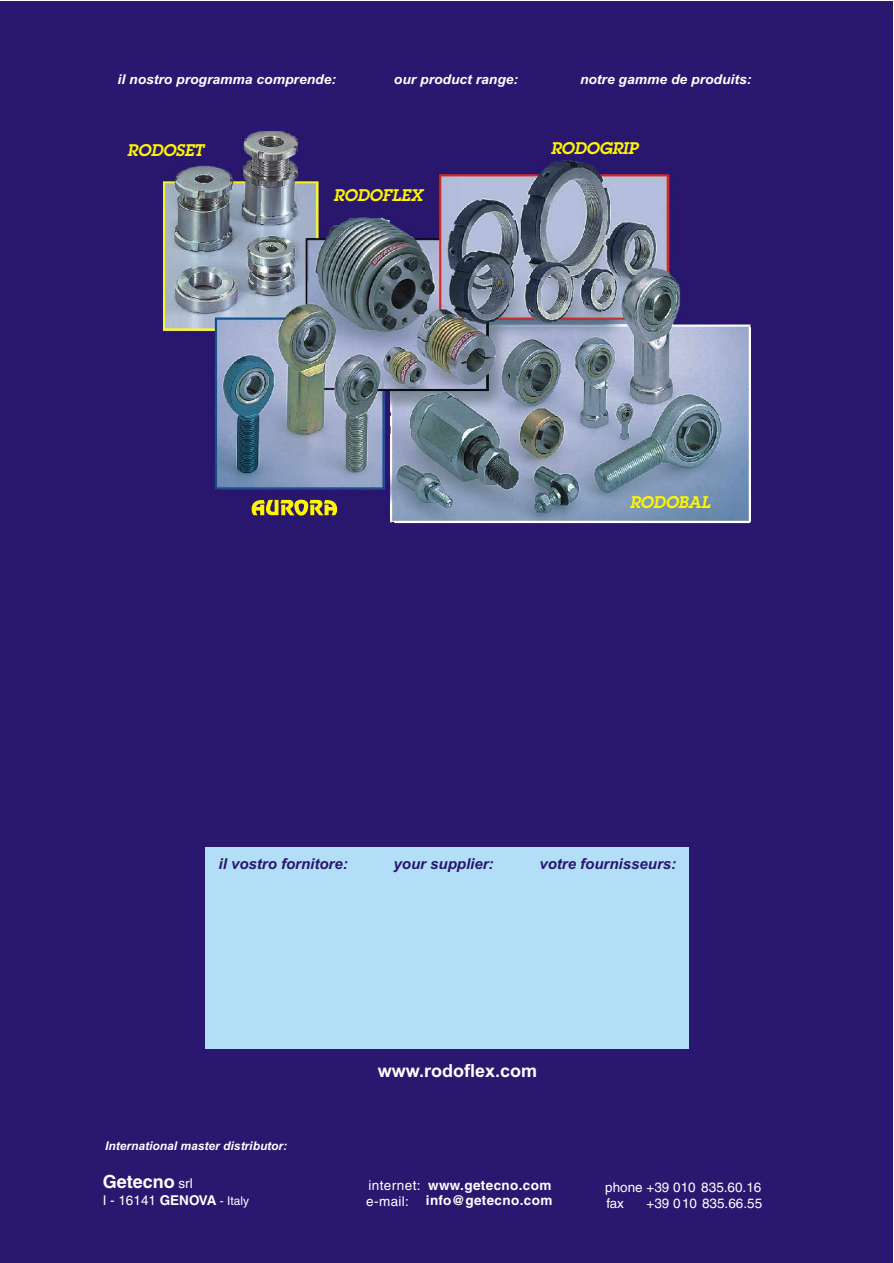
<style>
.page{position:relative;width:894px;height:1263px;background:#fff}
.page>*{position:absolute;margin:0;border:0;box-sizing:border-box;transform-origin:0 0}
.t1{font:700 18px "Arial";color:#fff}
.t2{font:700 18px "Helvetica";color:#fff}
.t3{font:italic 600 16.5px "Lubalin Graph";color:#fff500}
.t4{font:italic 700 15px "Arial";color:#291770}
.t5{font:italic 700 13.5px "Arial";color:#fff}
.t6{font:13.5px/15.6px "Helvetica";color:#fff}
.t7{font:700 13.5px/15.5px "Helvetica";letter-spacing:.03em;color:#fff}
.t8{font:italic 700 12px "Arial";color:#fff}
.s1{font-weight:400;font-size:13.5px}
.s2{font-weight:700}
.s3{font-size:12px}
.s4{font-weight:400}
</style>
<div class="page">
<div style="left:0;top:1px;width:893px;height:1262px;background:#291770"></div>
<img style="left:164px;top:132px;width:587px;height:391px">
<div style="left:206px;top:848px;width:483px;height:201px;background:#b3def7"></div>
<svg style="left:251px;top:500px;width:86px;height:16px"></svg>
<hr style="left:394px;top:521px;width:356px;height:2px;background:#fff">
<hr style="left:749px;top:327px;width:2px;height:195px;background:#fff">
<p class="t5" style="left:118px;top:74px;width:220px">il nostro programma comprende:</p>
<p class="t5" style="left:394px;top:74px;width:126px">our product range:</p>
<p class="t5" style="left:580px;top:74px;width:173px">notre gamme de produits:</p>
<p class="t3" style="left:127px;top:144px;width:78px">RODOSET</p>
<p class="t3" style="left:334px;top:189px;width:91px">RODOFLEX</p>
<p class="t3" style="left:551px;top:142px;width:89px">RODOGRIP</p>
<p class="t3" style="left:630px;top:496px;width:82px">RODOBAL</p>
<p class="t4" style="left:219px;top:858px;width:131px">il vostro fornitore:</p>
<p class="t4" style="left:394px;top:858px;width:102px">your supplier:</p>
<p class="t4" style="left:539px;top:858px;width:138px">votre fournisseurs:</p>
<h1 class="t1" style="left:378px;top:1063px;width:161px">www.rodoflex.com</h1>
<p class="t8" style="left:105px;top:1141px;width:184px">International master distributor:</p>
<h1 class="t2" style="left:103px;top:1174px;width:92px">Getecno <span class="s1">srl</span></h1>
<p class="t6" style="left:103px;top:1194px;width:148px">I - 16141 <span class="s2">GENOVA</span> <span class="s3">- Italy</span></p>
<p class="t7" style="left:366px;top:1178px;width:188px"><span class="s4">internet:</span> www.getecno.com <span class="s4">e-mail:</span> info@getecno.com</p>
<p class="t6" style="left:605px;top:1181px;width:158px">phone +39 010 835.60.16 fax</p>
<p class="t6" style="left:647px;top:1196px;width:117px">+39 010 835.66.55</p>
</div>
